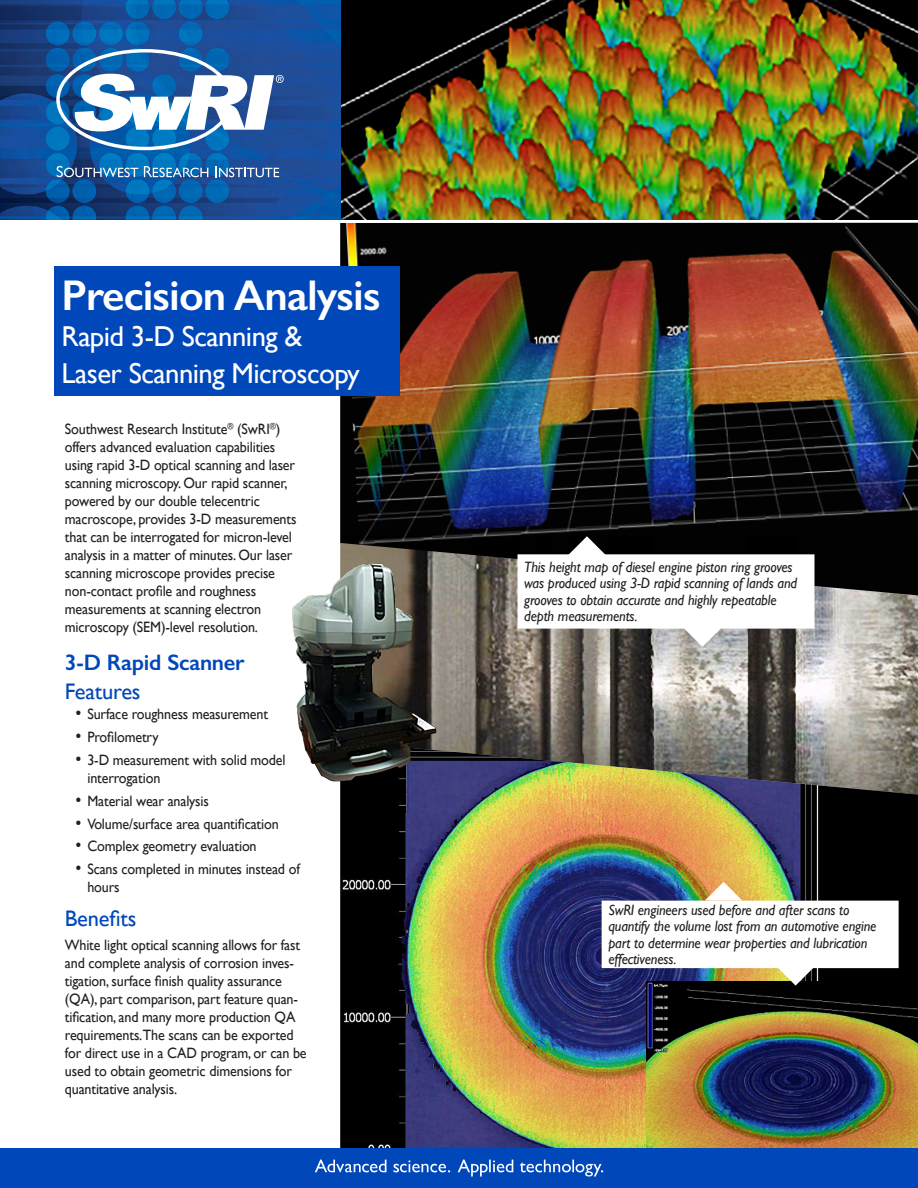
<style>
.page{position:relative;width:918px;height:1188px;background:#fff}
.page>*{position:absolute;margin:0;border:0;box-sizing:border-box;transform-origin:0 0}
.Head{font:600 43.2px "Gill Sans";letter-spacing:-.02em;color:#fff}
.Head-2{font:28.8px/36.8px "Gill Sans";letter-spacing:-.02em;color:#fff}
.Subhead{font:22.5px "Gill Sans";letter-spacing:-.01em;color:#0047ba}
.Subhead-2{font:600 22.5px "Gill Sans";letter-spacing:-.01em;color:#0047ba}
.Body{font:15px/18px "Gill Sans";letter-spacing:-.01em;color:#231f20;scale:.94 1}
.Photo_caption{font:italic 15px/16.5px "Gill Sans";letter-spacing:-.01em;color:#231f20;scale:.95 1}
.s1{font-size:18px}
</style>
<div class="page">
<img style="left:450px;top:595px;width:468px;height:115px">
<svg style="left:450px;top:710px;width:468px;height:25px;background:#7b766f"></svg>
<img style="left:340px;top:735px;width:578px;height:413px">
<img style="left:646px;top:982px;width:272px;height:166px">
<img style="left:340px;top:223px;width:578px;height:372px">
<img style="left:340px;top:0;width:578px;height:219px">
<div style="left:0;top:1148px;width:918px;height:40px;background:#0047ba"></div>
<svg style="left:315px;top:1160px;width:288px;height:17px"></svg>
<div style="left:54px;top:266px;width:346px;height:130px;background:#0047ba"></div>
<img style="left:0;top:0;width:340px;height:219px">
<svg style="left:57px;top:166px;width:81px;height:11px"></svg>
<svg style="left:144px;top:166px;width:64px;height:11px"></svg>
<svg style="left:215px;top:166px;width:64px;height:11px"></svg>
<svg style="left:56px;top:49px;width:228px;height:103px"></svg>
<img style="left:292px;top:556px;width:158px;height:233px">
<svg style="left:518px;top:536px;width:296px;height:111px"></svg>
<svg style="left:602px;top:882px;width:297px;height:104px"></svg>
<p class="Head" style="left:62px;top:269px;width:320px">Precision Analysis</p>
<p class="Head-2" style="left:62px;top:318px;width:300px">Rapid 3-D Scanning &amp;<br>Laser Scanning Microscopy</p>
<p class="Body" style="left:65px;top:420px;width:248px">Southwest Research Institute<sup>®</sup> (SwRI<sup>®</sup>) offers advanced evaluation capabilities using rapid 3-D optical scanning and laser scanning microscopy. Our rapid scanner, powered by our double telecentric macroscope, provides 3-D measurements that can be interrogated for micron-level analysis in a matter of minutes. Our laser scanning microscope provides precise non-contact profile and roughness measurements at scanning electron microscopy (SEM)-level resolution.</p>
<p class="Subhead-2" style="left:65px;top:648px;width:181px">3-D Rapid Scanner</p>
<p class="Subhead" style="left:65px;top:678px;width:77px">Features</p>
<p class="Body" style="left:75px;top:705px;width:207px"><span class="s1">•</span> Surface roughness measurement</p>
<p class="Body" style="left:75px;top:728px;width:90px"><span class="s1">•</span> Profilometry</p>
<p class="Body" style="left:87px;top:751px;width:212px;text-indent:-12px"><span class="s1">•</span> 3-D measurement with solid model interrogation</p>
<p class="Body" style="left:75px;top:792px;width:144px"><span class="s1">•</span> Material wear analysis</p>
<p class="Body" style="left:75px;top:814px;width:218px"><span class="s1">•</span> Volume/surface area quantification</p>
<p class="Body" style="left:75px;top:837px;width:194px"><span class="s1">•</span> Complex geometry evaluation</p>
<p class="Body" style="left:87px;top:860px;width:228px;text-indent:-12px"><span class="s1">•</span> Scans completed in minutes instead of hours</p>
<p class="Subhead" style="left:65px;top:905px;width:73px">Benefits</p>
<p class="Body" style="left:65px;top:936px;width:259px">White light optical scanning allows for fast and complete analysis of corrosion inves&shy;tigation, surface finish quality assurance (QA), part comparison, part feature quan&shy;tification, and many more production QA requirements.The scans can be exported for direct use in a CAD program, or can be used to obtain geometric dimensions for quantitative analysis.</p>
<p class="Photo_caption" style="left:524px;top:559px;width:289px">This height map of diesel engine piston ring grooves was produced using 3-D rapid scanning of lands and grooves to obtain accurate and highly repeatable depth measurements.</p>
<p class="Photo_caption" style="left:608px;top:901px;width:284px">SwRI engineers used before and after scans to quantify the volume lost from an automotive engine part to determine wear properties and lubrication effectiveness.</p>
</div>
